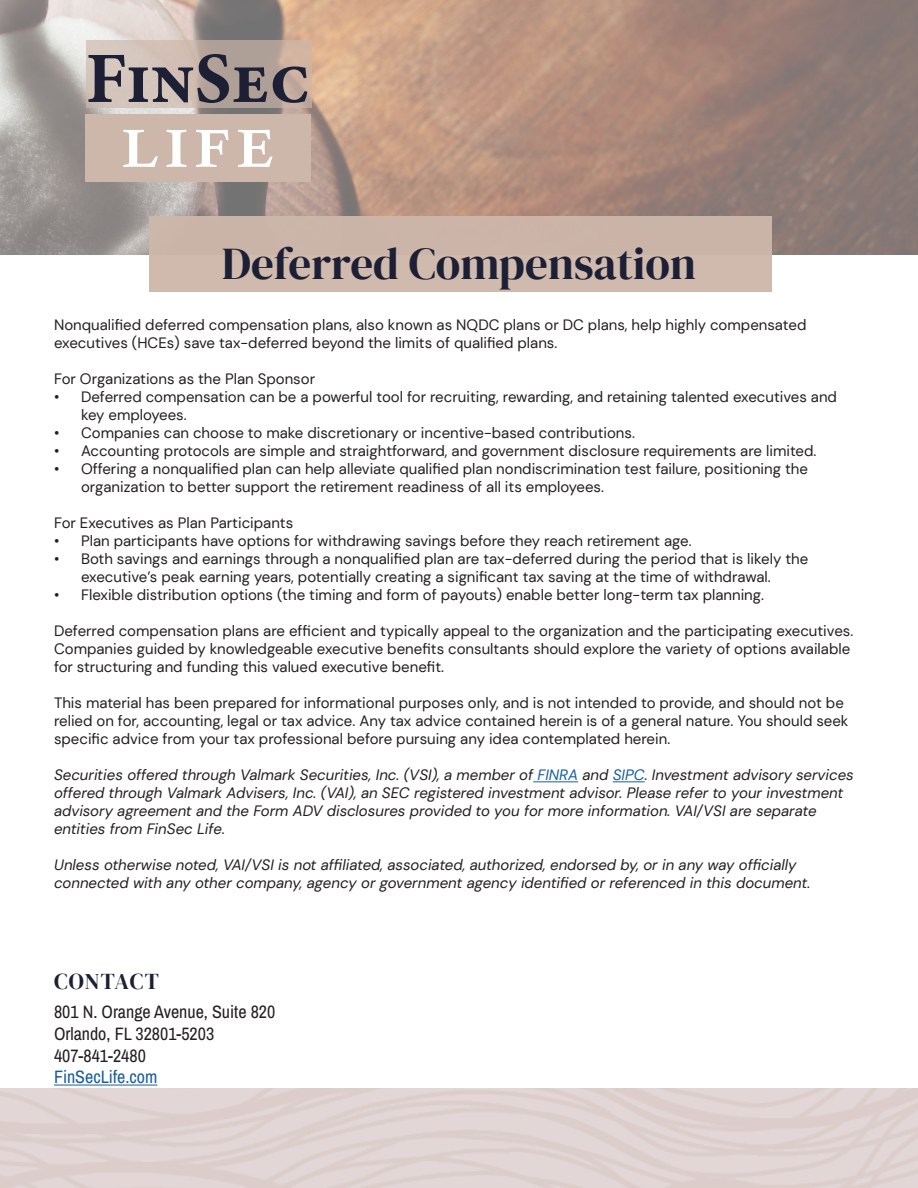
<style>
.page{position:relative;width:918px;height:1188px;background:#fff}
.page>*{position:absolute;margin:0;border:0;box-sizing:border-box;transform-origin:0 0}
.t1{font:45px "DM Serif Display";color:#1d2035}
.t2{font:22.5px "DM Serif Display";letter-spacing:.045em;color:#1d2035}
.t3{font:18px "Archivo Narrow";color:#231f20}
.t4{font:18px "Archivo Narrow";color:#175d9e}
.t5{font:15px/18px "DM Sans";color:#231f20}
.t6{font:italic 15px/18px "DM Sans";color:#231f20}
.s1{color:#175d9e}
</style>
<div class="page">
<img style="left:0;top:0;width:918px;height:255px">
<svg style="left:87px;top:40px;width:225px;height:68px;background:#c5b2a7"></svg>
<div style="left:85px;top:115px;width:226px;height:67px;background:#cdb7aa"></div>
<svg style="left:123px;top:130px;width:35px;height:37px"></svg>
<svg style="left:167px;top:130px;width:19px;height:37px"></svg>
<svg style="left:196px;top:130px;width:33px;height:37px"></svg>
<svg style="left:238px;top:130px;width:35px;height:37px"></svg>
<svg style="left:88px;top:54px;width:179px;height:49px;background:#8a8182"></svg>
<svg style="left:273px;top:66px;width:34px;height:37px"></svg>
<div style="left:149px;top:216px;width:622px;height:76px;background:#cdb7aa"></div>
<hr style="left:533px;top:781px;width:45px;height:1px;background:#175d9e">
<hr style="left:613px;top:781px;width:32px;height:1px;background:#175d9e">
<hr style="left:54px;top:1085px;width:103px;height:1px;background:#175d9e">
<p class="t1" style="left:222px;top:238px;width:476px">Deferred Compensation</p>
<p class="t5" style="left:54px;top:316px;width:754px">Nonqualified deferred compensation plans, also known as NQDC plans or DC plans, help highly compensated executives (HCEs) save tax-deferred beyond the limits of qualified plans.</p>
<p class="t5" style="left:54px;top:370px;width:263px">For Organizations as the Plan Sponsor</p>
<p class="t5" style="left:81px;top:388px;width:758px;text-indent:-27px">• Deferred compensation can be a powerful tool for recruiting, rewarding, and retaining talented executives and key employees.</p>
<p class="t5" style="left:54px;top:424px;width:582px">• Companies can choose to make discretionary or incentive-based contributions.</p>
<p class="t5" style="left:54px;top:442px;width:764px">• Accounting protocols are simple and straightforward, and government disclosure requirements are limited.</p>
<p class="t5" style="left:81px;top:460px;width:728px;text-indent:-27px">• Offering a nonqualified plan can help alleviate qualified plan nondiscrimination test failure, positioning the organization to better support the retirement readiness of all its employees.</p>
<p class="t5" style="left:54px;top:514px;width:241px">For Executives as Plan Participants</p>
<p class="t5" style="left:54px;top:532px;width:639px">• Plan participants have options for withdrawing savings before they reach retirement age.</p>
<p class="t5" style="left:81px;top:550px;width:729px;text-indent:-27px">• Both savings and earnings through a nonqualified plan are tax-deferred during the period that is likely the executive’s peak earning years, potentially creating a significant tax saving at the time of withdrawal.</p>
<p class="t5" style="left:54px;top:586px;width:712px">• Flexible distribution options (the timing and form of payouts) enable better long-term tax planning.</p>
<p class="t5" style="left:54px;top:622px;width:801px">Deferred compensation plans are efficient and typically appeal to the organization and the participating executives.<br>Companies guided by knowledgeable executive benefits consultants should explore the variety of options available for structuring and funding this valued executive benefit.</p>
<p class="t5" style="left:54px;top:694px;width:796px">This material has been prepared for informational purposes only, and is not intended to provide, and should not be relied on for, accounting, legal or tax advice. Any tax advice contained herein is of a general nature. You should seek specific advice from your tax professional before pursuing any idea contemplated herein.</p>
<p class="t6" style="left:54px;top:766px;width:801px">Securities offered through Valmark Securities, Inc. (VSI), a member of <span class="s1">FINRA</span> and <span class="s1">SIPC</span>. Investment advisory services offered through Valmark Advisers, Inc. (VAI), an SEC registered investment advisor. Please refer to your investment advisory agreement and the Form ADV disclosures provided to you for more information. VAI/VSI are separate entities from FinSec Life.</p>
<p class="t6" style="left:54px;top:856px;width:758px">Unless otherwise noted, VAI/VSI is not affiliated, associated, authorized, endorsed by, or in any way officially connected with any other company, agency or government agency identified or referenced in this document.</p>
<p class="t2" style="left:54px;top:968px;width:106px">CONTACT</p>
<p class="t3" style="left:54px;top:1000px;width:223px">801 N. Orange Avenue, Suite 820</p>
<p class="t3" style="left:54px;top:1021px;width:162px">Orlando, FL 32801-5203</p>
<p class="t3" style="left:54px;top:1043px;width:93px">407-841-2480</p>
<p class="t4" style="left:54px;top:1064px;width:105px">FinSecLife.com</p>
</div>
